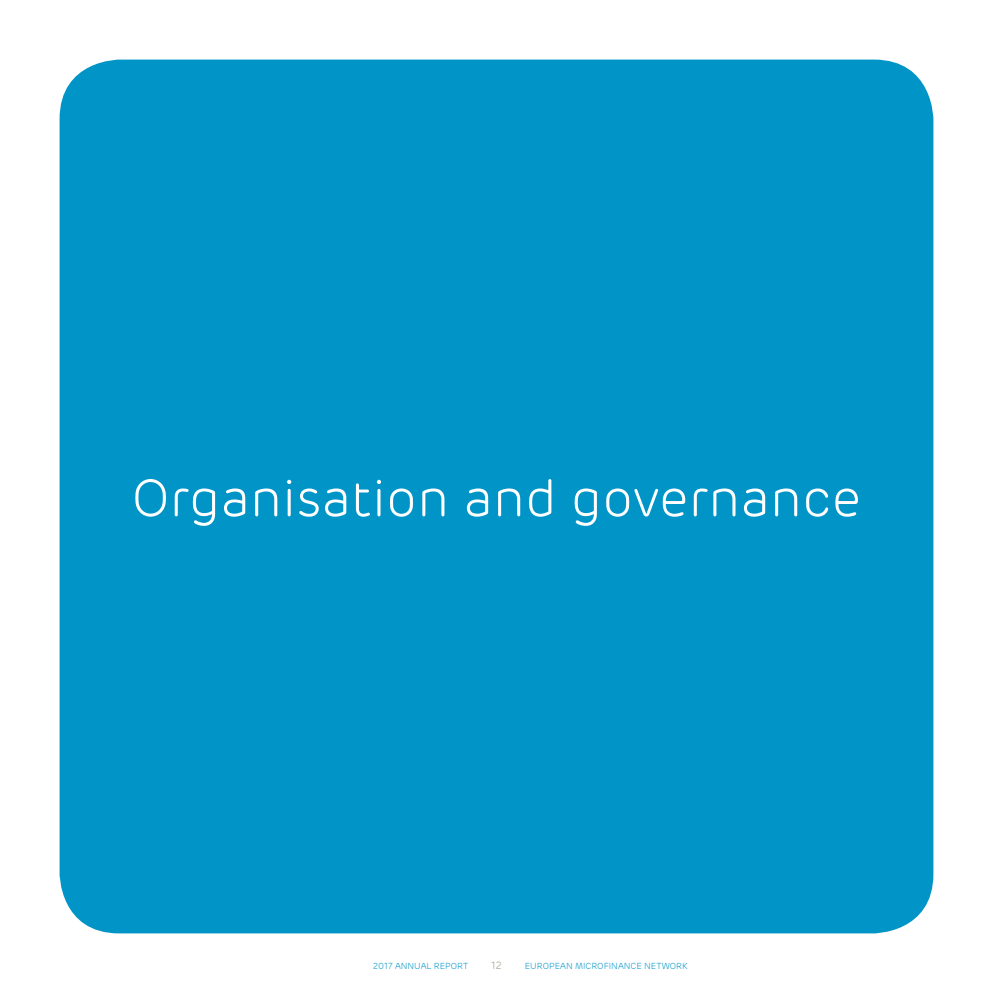
<style>
.page{position:relative;width:993px;height:993px;background:#fff}
.page>*{position:absolute;margin:0;border:0;box-sizing:border-box;transform-origin:0 0}
.t1{font:300 52.5px "Rubrik";color:#fff}
.t2{font:300 10.5px "Rubrik";color:#a59e89}
.t3{font:300 8.75px "Rubrik";color:#0094c7}
</style>
<div class="page">
<div style="left:60px;top:60px;width:873px;height:873px;background:#0094c7;border-radius:60px"></div>
<h1 class="t1" style="left:131px;top:467px;width:731px">Organisation and governance</h1>
<p class="t3" style="left:373px;top:960px;width:96px">2017 ANNUAL REPORT</p>
<p class="t2" style="left:491px;top:958px;width:12px">12</p>
<p class="t3" style="left:524px;top:960px;width:164px">EUROPEAN MICROFINANCE NETWORK</p>
</div>
